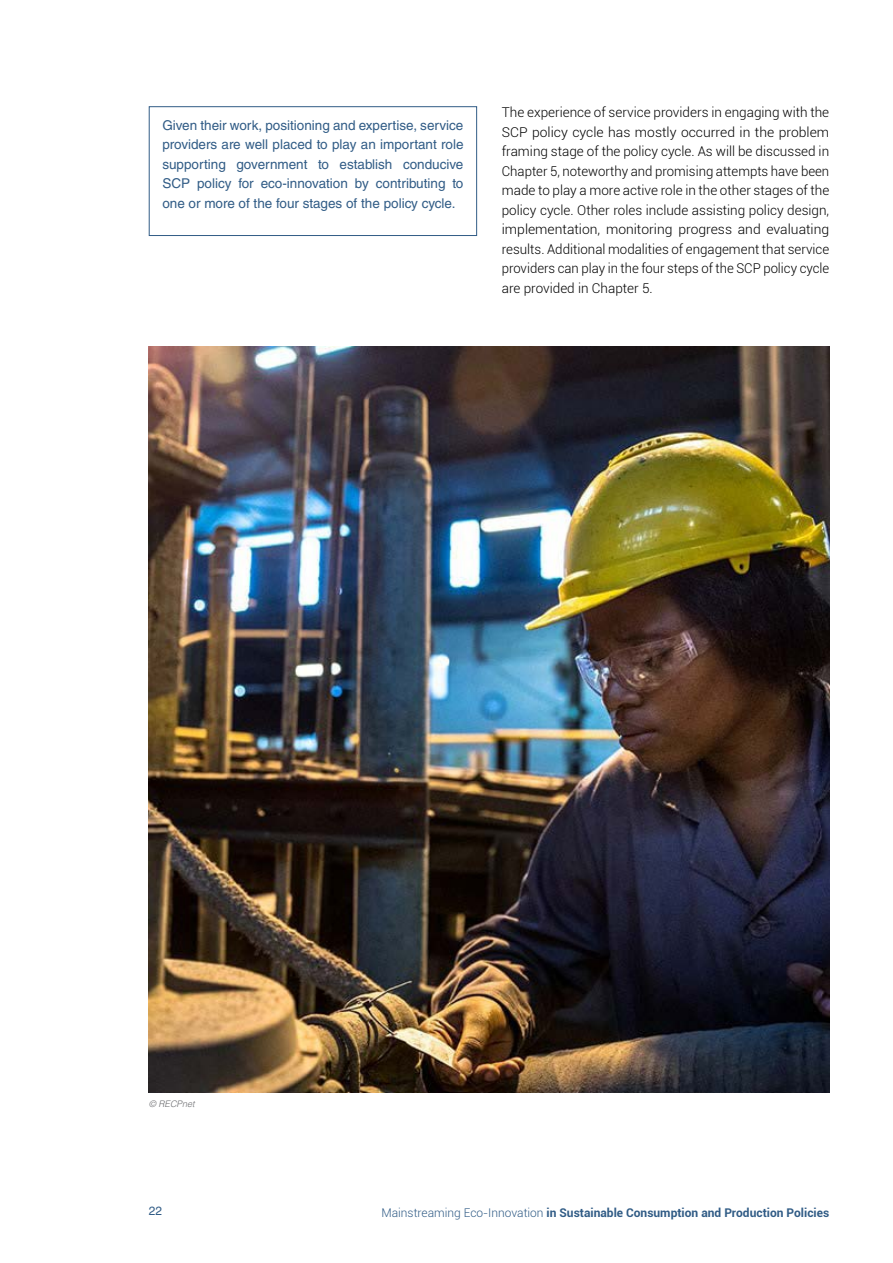
<style>
.page{position:relative;width:893px;height:1263px;background:#fff}
.page>*{position:absolute;margin:0;border:0;box-sizing:border-box;transform-origin:0 0}
.t1{font:300 13.5px/19.5px "Roboto";color:#000;text-align:justify}
.t2{font:13.5px/19.5px "Helvetica LT Std";color:#315c86;text-align:justify}
.t3{font:700 12px "Roboto";color:#315c86}
.t4{font:12px "Helvetica LT Std";color:#315c86}
.t5{font:italic 300 9px "Helvetica LT Std";color:#6d6e71}
.s1{font-weight:300}
</style>
<div class="page">
<div style="left:149px;top:106px;width:328px;height:130px;border:1px solid #315c86"></div>
<img style="left:149px;top:346px;width:680px;height:746px">
<p class="t2" style="left:162px;top:115px;width:303px">Given their work, positioning and expertise, service providers are well placed to play an important role supporting government to establish conducive SCP policy for eco-innovation by contributing to one or more of the four stages of the policy cycle.</p>
<p class="t1" style="left:502px;top:102px;width:329px">The experience of service providers in engaging with the SCP policy cycle has mostly occurred in the problem framing stage of the policy cycle. As will be discussed in Chapter 5, noteworthy and promising attempts have been made to play a more active role in the other stages of the policy cycle. Other roles include assisting policy design, implementation, monitoring progress and evaluating results. Additional modalities of engagement that service providers can play in the four steps of the SCP policy cycle are provided in Chapter 5.</p>
<p class="t5" style="left:149px;top:1098px;width:47px">© RECPnet</p>
<p class="t4" style="left:149px;top:1203px;width:15px">22</p>
<p class="t3" style="left:381px;top:1204px;width:449px"><span class="s1">Mainstreaming Eco-Innovation</span> in Sustainable Consumption and Production Policies</p>
</div>
